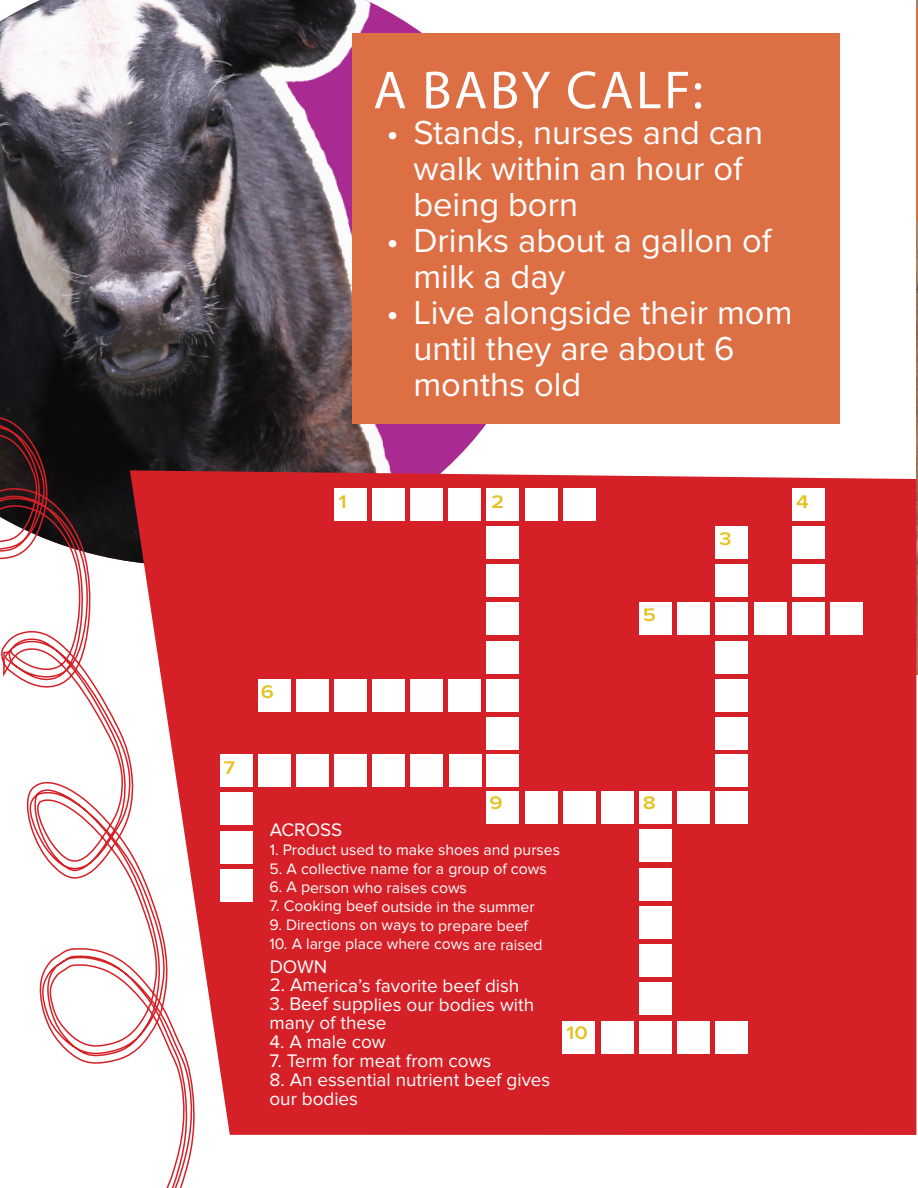
<style>
.page{position:relative;width:918px;height:1188px;background:#fff}
.page>*{position:absolute;margin:0;border:0;box-sizing:border-box;transform-origin:0 0}
.t1{font:54px "Myriad Pro";letter-spacing:.05em;color:#fff}
.t2{font:34.5px/36px "Proxima Nova";color:#fff}
.t3{font:18.9px/18.8px "Proxima Nova";color:#fff}
.t4{font:600 18.9px "Proxima Nova";color:#e3c221;scale:1.16 1}
.t5{font:15.75px "Proxima Nova";color:#fff}
</style>
<div class="page">
<img style="left:0;top:0;width:486px;height:470px">
<img style="left:916px;top:0;width:2px;height:674px">
<div style="left:197px;top:470px;width:719px;height:665px;background:#d62027"></div>
<div style="left:334px;top:488px;width:32px;height:33px;background:#fff"></div>
<div style="left:372px;top:488px;width:33px;height:33px;background:#fff"></div>
<div style="left:410px;top:488px;width:33px;height:33px;background:#fff"></div>
<div style="left:449px;top:488px;width:32px;height:33px;background:#fff"></div>
<div style="left:487px;top:488px;width:32px;height:33px;background:#fff"></div>
<div style="left:525px;top:488px;width:32px;height:33px;background:#fff"></div>
<div style="left:563px;top:488px;width:33px;height:33px;background:#fff"></div>
<div style="left:563px;top:1021px;width:32px;height:33px;background:#fff"></div>
<div style="left:601px;top:1021px;width:32px;height:33px;background:#fff"></div>
<div style="left:639px;top:1021px;width:32px;height:33px;background:#fff"></div>
<div style="left:715px;top:1021px;width:33px;height:33px;background:#fff"></div>
<div style="left:677px;top:1021px;width:33px;height:33px;background:#fff"></div>
<div style="left:639px;top:792px;width:33px;height:32px;background:#fff"></div>
<div style="left:639px;top:830px;width:33px;height:32px;background:#fff"></div>
<div style="left:639px;top:868px;width:33px;height:32px;background:#fff"></div>
<div style="left:639px;top:906px;width:33px;height:33px;background:#fff"></div>
<div style="left:639px;top:944px;width:33px;height:33px;background:#fff"></div>
<div style="left:639px;top:982px;width:33px;height:33px;background:#fff"></div>
<div style="left:639px;top:603px;width:33px;height:32px;background:#fff"></div>
<div style="left:678px;top:603px;width:32px;height:32px;background:#fff"></div>
<div style="left:754px;top:603px;width:32px;height:32px;background:#fff"></div>
<div style="left:792px;top:603px;width:33px;height:32px;background:#fff"></div>
<div style="left:830px;top:603px;width:33px;height:32px;background:#fff"></div>
<div style="left:792px;top:488px;width:33px;height:33px;background:#fff"></div>
<div style="left:792px;top:526px;width:33px;height:33px;background:#fff"></div>
<div style="left:792px;top:564px;width:33px;height:33px;background:#fff"></div>
<div style="left:716px;top:526px;width:32px;height:33px;background:#fff"></div>
<div style="left:716px;top:564px;width:32px;height:33px;background:#fff"></div>
<div style="left:716px;top:603px;width:32px;height:32px;background:#fff"></div>
<div style="left:716px;top:641px;width:32px;height:32px;background:#fff"></div>
<div style="left:716px;top:679px;width:32px;height:32px;background:#fff"></div>
<div style="left:716px;top:717px;width:32px;height:33px;background:#fff"></div>
<div style="left:716px;top:754px;width:32px;height:33px;background:#fff"></div>
<div style="left:220px;top:754px;width:32px;height:33px;background:#fff"></div>
<div style="left:258px;top:754px;width:33px;height:33px;background:#fff"></div>
<div style="left:296px;top:754px;width:33px;height:33px;background:#fff"></div>
<div style="left:334px;top:754px;width:33px;height:33px;background:#fff"></div>
<div style="left:373px;top:754px;width:32px;height:33px;background:#fff"></div>
<div style="left:411px;top:754px;width:32px;height:33px;background:#fff"></div>
<div style="left:449px;top:754px;width:32px;height:33px;background:#fff"></div>
<div style="left:220px;top:793px;width:32px;height:32px;background:#fff"></div>
<div style="left:220px;top:831px;width:32px;height:32px;background:#fff"></div>
<div style="left:220px;top:869px;width:32px;height:32px;background:#fff"></div>
<div style="left:258px;top:679px;width:33px;height:32px;background:#fff"></div>
<div style="left:296px;top:679px;width:33px;height:32px;background:#fff"></div>
<div style="left:334px;top:679px;width:33px;height:32px;background:#fff"></div>
<div style="left:373px;top:679px;width:32px;height:32px;background:#fff"></div>
<div style="left:411px;top:679px;width:32px;height:32px;background:#fff"></div>
<div style="left:487px;top:792px;width:32px;height:32px;background:#fff"></div>
<div style="left:525px;top:792px;width:32px;height:32px;background:#fff"></div>
<div style="left:563px;top:792px;width:33px;height:32px;background:#fff"></div>
<div style="left:601px;top:792px;width:33px;height:32px;background:#fff"></div>
<div style="left:678px;top:792px;width:32px;height:32px;background:#fff"></div>
<div style="left:716px;top:792px;width:32px;height:32px;background:#fff"></div>
<div style="left:487px;top:526px;width:32px;height:33px;background:#fff"></div>
<div style="left:487px;top:564px;width:32px;height:33px;background:#fff"></div>
<div style="left:487px;top:603px;width:32px;height:32px;background:#fff"></div>
<div style="left:487px;top:641px;width:32px;height:32px;background:#fff"></div>
<div style="left:487px;top:679px;width:32px;height:32px;background:#fff"></div>
<div style="left:449px;top:679px;width:32px;height:32px;background:#fff"></div>
<div style="left:487px;top:717px;width:32px;height:33px;background:#fff"></div>
<div style="left:487px;top:754px;width:32px;height:33px;background:#fff"></div>
<div style="left:353px;top:33px;width:487px;height:391px;background:#dd6f45"></div>
<svg style="left:0;top:347px;width:197px;height:841px"></svg>
<p class="t1" style="left:373px;top:57px;width:331px">A BABY CALF:</p>
<p class="t2" style="left:413px;top:113px;width:351px;text-indent:-27px">• Stands, nurses and can walk within an hour of being born</p>
<p class="t2" style="left:413px;top:221px;width:360px;text-indent:-27px">• Drinks about a gallon of milk a day</p>
<p class="t2" style="left:413px;top:293px;width:381px;text-indent:-27px">• Live alongside their mom until they are about 6 months old</p>
<p class="t4" style="left:223px;top:759px;width:12px">7</p>
<p class="t4" style="left:338px;top:493px;width:9px">1</p>
<p class="t4" style="left:491px;top:493px;width:13px">2</p>
<p class="t4" style="left:796px;top:493px;width:12px">4</p>
<p class="t4" style="left:719px;top:530px;width:12px">3</p>
<p class="t4" style="left:261px;top:683px;width:13px">6</p>
<p class="t4" style="left:643px;top:606px;width:13px">5</p>
<p class="t4" style="left:490px;top:794px;width:13px">9</p>
<p class="t4" style="left:643px;top:794px;width:13px">8</p>
<p class="t3" style="left:270px;top:821px;width:74px">ACROSS</p>
<p class="t5" style="left:270px;top:842px;width:292px">1. Product used to make shoes and purses</p>
<p class="t5" style="left:270px;top:861px;width:279px">5. A collective name for a group of cows</p>
<p class="t5" style="left:270px;top:880px;width:199px">6. A person who raises cows</p>
<p class="t5" style="left:270px;top:899px;width:267px">7. Cooking beef outside in the summer</p>
<p class="t5" style="left:270px;top:918px;width:260px">9. Directions on ways to prepare beef</p>
<p class="t5" style="left:269px;top:937px;width:275px">10. A large place where cows are raised</p>
<p class="t3" style="left:270px;top:958px;width:59px">DOWN</p>
<p class="t3" style="left:270px;top:977px;width:251px">2. America’s favorite beef dish</p>
<p class="t3" style="left:270px;top:996px;width:266px">3. Beef supplies our bodies with many of these</p>
<p class="t3" style="left:270px;top:1033px;width:118px">4. A male cow</p>
<p class="t3" style="left:270px;top:1052px;width:223px">7. Term for meat from cows</p>
<p class="t3" style="left:269px;top:1071px;width:282px">8. An essential nutrient beef gives our bodies</p>
<p class="t4" style="left:566px;top:1024px;width:20px">10</p>
</div>
